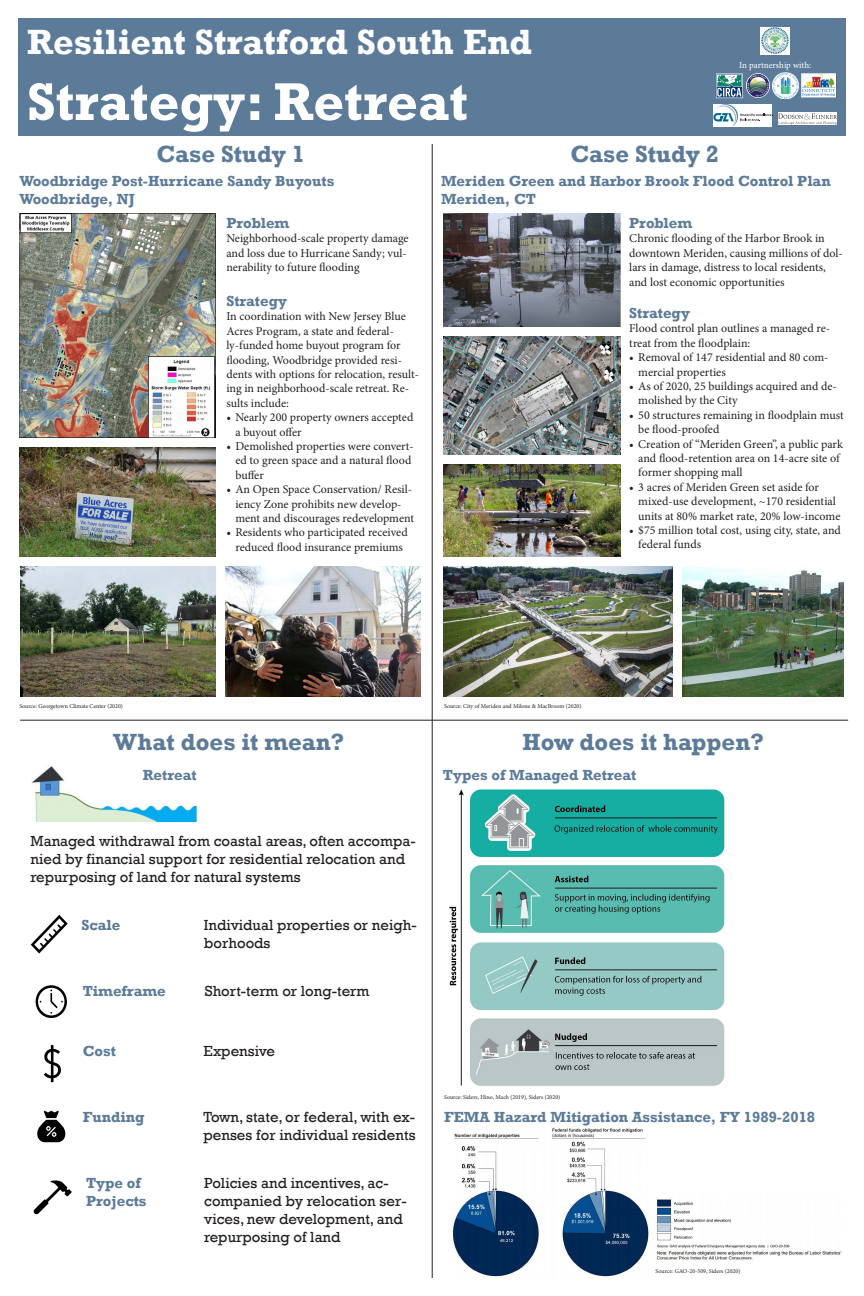
<style>
.page{position:relative;width:864px;height:1296px;background:#fff}
.page>*{position:absolute;margin:0;border:0;box-sizing:border-box;transform-origin:0 0}
.t1{font:700 54px "Rockwell";color:#fff}
.t2{font:700 36px "Rockwell";color:#fff}
.Header_1{font:700 24px "Rockwell";color:#5c7b99}
.t3{font:15px/18px "Rockwell";color:#231f20}
.Subhead_1{font:700 15px/18px "Rockwell";color:#5c7b99}
.t4{font:12px/14.4px "Minion Pro";color:#231f20}
.t5{font:9px "Minion Pro";color:#fff}
.t6{font:6px "Minion Pro";color:#231f20}
</style>
<div class="page">
<hr style="left:20px;top:720px;width:828px;height:1px;background:#231f20">
<svg style="left:31px;top:915px;width:37px;height:38px"></svg>
<svg style="left:36px;top:985px;width:31px;height:33px"></svg>
<svg style="left:33px;top:1180px;width:39px;height:35px"></svg>
<svg style="left:37px;top:1111px;width:28px;height:31px"></svg>
<svg style="left:43px;top:1045px;width:18px;height:37px"></svg>
<div style="left:18px;top:18px;width:828px;height:118px;background:#5c7b99"></div>
<img style="left:716px;top:72px;width:121px;height:28px">
<svg style="left:713px;top:104px;width:60px;height:23px"></svg>
<img style="left:778px;top:112px;width:59px;height:12px">
<img style="left:19px;top:213px;width:197px;height:224px">
<img style="left:225px;top:566px;width:196px;height:131px">
<img style="left:20px;top:566px;width:196px;height:131px">
<img style="left:19px;top:447px;width:197px;height:109px">
<img style="left:444px;top:566px;width:228px;height:131px">
<img style="left:444px;top:213px;width:177px;height:114px">
<img style="left:444px;top:337px;width:176px;height:117px">
<img style="left:683px;top:566px;width:161px;height:131px">
<img style="left:444px;top:464px;width:176px;height:92px">
<img style="left:32px;top:766px;width:166px;height:55px">
<div style="left:143px;top:765px;width:64px;height:28px;background:#fff"></div>
<img style="left:449px;top:789px;width:276px;height:297px">
<img style="left:761px;top:27px;width:29px;height:27px">
<hr style="left:432px;top:144px;width:1px;height:1134px;background:#231f20">
<img style="left:452px;top:1124px;width:197px;height:153px">
<img style="left:656px;top:1199px;width:186px;height:62px">
<p class="t2" style="left:27px;top:20px;width:507px">Resilient Stratford South End</p>
<p class="t1" style="left:27px;top:69px;width:442px">Strategy: Retreat</p>
<p class="Header_1" style="left:156px;top:139px;width:150px">Case Study 1</p>
<p class="Header_1" style="left:570px;top:139px;width:150px">Case Study 2</p>
<p class="t5" style="left:739px;top:59px;width:74px">In partnership with:</p>
<p class="Subhead_1" style="left:19px;top:172px;width:316px">Woodbridge Post-Hurricane Sandy Buyouts</p>
<p class="Subhead_1" style="left:19px;top:190px;width:117px">Woodbridge, NJ</p>
<p class="Subhead_1" style="left:226px;top:214px;width:65px">Problem</p>
<p class="t4" style="left:226px;top:231px;width:184px">Neighborhood-scale property damage and loss due to Hurricane Sandy; vul&shy;nerability to future flooding</p>
<p class="Subhead_1" style="left:226px;top:292px;width:62px">Strategy</p>
<p class="t4" style="left:226px;top:309px;width:194px">In coordination with New Jersey Blue Acres Program, a state and federal&shy;ly-funded home buyout program for flooding, Woodbridge provided resi&shy;dents with options for relocation, result&shy;ing in neighborhood-scale retreat. Re&shy;sults include:</p>
<p class="t4" style="left:235px;top:410px;width:180px;text-indent:-9px">• Nearly 200 property owners accepted a buyout offer</p>
<p class="t4" style="left:235px;top:439px;width:180px;text-indent:-9px">• Demolished properties were convert&shy;ed to green space and a natural flood buffer</p>
<p class="t4" style="left:235px;top:482px;width:180px;text-indent:-9px">• An Open Space Conservation/ Resil&shy;iency Zone prohibits new develop&shy;ment and discourages redevelopment</p>
<p class="t4" style="left:226px;top:525px;width:183px;text-align:center">• Residents who participated received reduced flood insurance premiums</p>
<p class="Subhead_1" style="left:441px;top:172px;width:391px">Meriden Green and Harbor Brook Flood Control Plan</p>
<p class="Subhead_1" style="left:441px;top:190px;width:96px">Meriden, CT</p>
<p class="Subhead_1" style="left:629px;top:214px;width:65px">Problem</p>
<p class="t4" style="left:629px;top:231px;width:215px">Chronic flooding of the Harbor Brook in downtown Meriden, causing millions of dol&shy;lars in damage, distress to local residents, and lost economic opportunities</p>
<p class="Subhead_1" style="left:629px;top:304px;width:62px">Strategy</p>
<p class="t4" style="left:629px;top:321px;width:202px">Flood control plan outlines a managed re&shy;treat from the floodplain:</p>
<p class="t4" style="left:638px;top:350px;width:192px;text-indent:-9px">• Removal of 147 residential and 80 com&shy;mercial properties</p>
<p class="t4" style="left:638px;top:379px;width:200px;text-indent:-9px">• As of 2020, 25 buildings acquired and de&shy;molished by the City</p>
<p class="t4" style="left:638px;top:408px;width:207px;text-indent:-9px">• 50 structures remaining in floodplain must be flood-proofed</p>
<p class="t4" style="left:638px;top:437px;width:206px;text-indent:-9px">• Creation of “Meriden Green”, a public park and flood-retention area on 14-acre site of former shopping mall</p>
<p class="t4" style="left:638px;top:480px;width:204px;text-indent:-9px">• 3 acres of Meriden Green set aside for mixed-use development, ~170 residential units at 80% market rate, 20% low-income</p>
<p class="t4" style="left:638px;top:523px;width:204px;text-indent:-9px">• $75 million total cost, using city, state, and federal funds</p>
<p class="t6" style="left:19px;top:702px;width:105px">Source: Georgetown Climate Center (2020)</p>
<p class="t6" style="left:444px;top:702px;width:139px">Source: City of Meriden and Milone &amp; MacBroom (2020)</p>
<p class="Header_1" style="left:113px;top:727px;width:233px">What does it mean?</p>
<p class="Header_1" style="left:522px;top:727px;width:243px">How does it happen?</p>
<p class="Subhead_1" style="left:143px;top:766px;width:55px">Retreat</p>
<p class="t3" style="left:31px;top:832px;width:387px">Managed withdrawal from coastal areas, often accompa&shy;nied by financial support for residential relocation and repurposing of land for natural systems</p>
<p class="Subhead_1" style="left:81px;top:916px;width:41px">Scale</p>
<p class="Subhead_1" style="left:83px;top:982px;width:85px">Timeframe</p>
<p class="Subhead_1" style="left:83px;top:1042px;width:35px">Cost</p>
<p class="Subhead_1" style="left:83px;top:1108px;width:63px">Funding</p>
<p class="Subhead_1" style="left:86px;top:1174px;width:62px">Type of<br>Projects</p>
<p class="t3" style="left:204px;top:916px;width:214px">Individual properties or neigh&shy;borhoods</p>
<p class="t3" style="left:205px;top:982px;width:166px">Short-term or long-term</p>
<p class="t3" style="left:204px;top:1042px;width:73px">Expensive</p>
<p class="t3" style="left:203px;top:1108px;width:214px">Town, state, or federal, with ex&shy;penses for individual residents</p>
<p class="t3" style="left:204px;top:1174px;width:204px">Policies and incentives, ac&shy;companied by relocation ser&shy;vices, new development, and repurposing of land</p>
<p class="Subhead_1" style="left:443px;top:766px;width:195px">Types of Managed Retreat</p>
<p class="t6" style="left:444px;top:1093px;width:118px">Source: Siders, Hino, Mach (2019), Siders (2020)</p>
<p class="Subhead_1" style="left:444px;top:1108px;width:373px">FEMA Hazard Mitigation Assistance, FY 1989-2018</p>
<p class="t6" style="left:656px;top:1267px;width:86px">Source: GAO-20-509, Siders (2020)</p>
</div>
